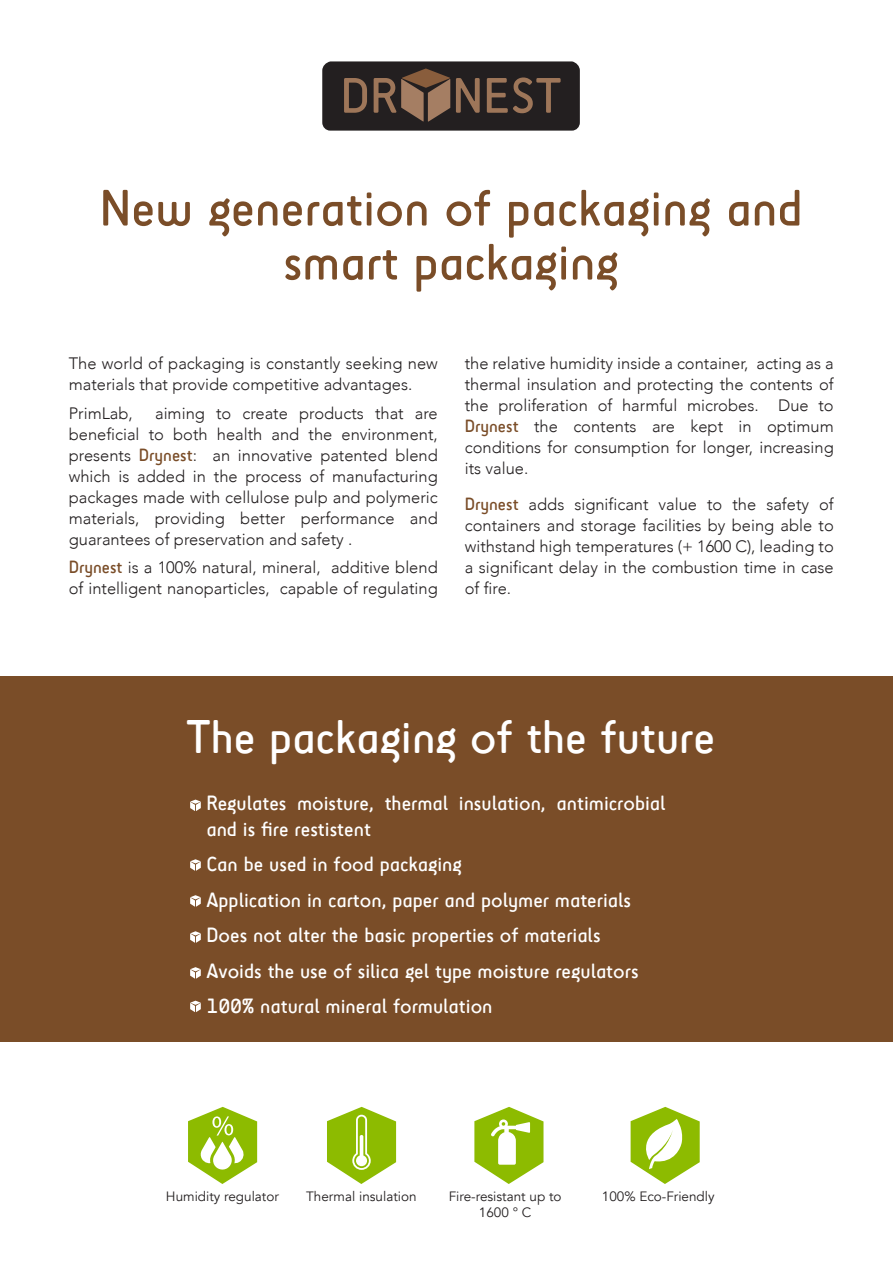
<style>
.page{position:relative;width:893px;height:1263px;background:#fff}
.page>*{position:absolute;margin:0;border:0;box-sizing:border-box;transform-origin:0 0}
.t1{font:52.5px/54px "Sci Fly Sans";color:#7a4d28;text-align:center}
.t2{font:48px "Sci Fly Sans";color:#fff}
.t3{font:21px/35.5px "Sci Fly Sans";color:#fff}
.t4{font:300 16.5px/21px "Avenir";color:#231f20;text-align:justify}
.t5{font:13.5px "Avenir";color:#231f20}
.s1{font-family:"Sci Fly Sans";font-weight:400;font-size:18px;color:#7a4d28}
</style>
<div class="page">
<div style="left:0;top:676px;width:893px;height:365px;background:#7a4d28"></div>
<svg style="left:322px;top:61px;width:258px;height:70px;background:#423630"></svg>
<svg style="left:631px;top:1107px;width:69px;height:77px"></svg>
<svg style="left:327px;top:1107px;width:69px;height:77px"></svg>
<svg style="left:474px;top:1107px;width:69px;height:77px"></svg>
<svg style="left:188px;top:1107px;width:69px;height:77px"></svg>
<svg style="left:190px;top:799px;width:11px;height:12px"></svg>
<svg style="left:190px;top:859px;width:11px;height:12px"></svg>
<svg style="left:190px;top:895px;width:11px;height:12px"></svg>
<svg style="left:190px;top:931px;width:11px;height:12px"></svg>
<svg style="left:190px;top:967px;width:11px;height:12px"></svg>
<svg style="left:190px;top:1001px;width:11px;height:11px"></svg>
<h1 class="t1" style="left:100px;top:181px;width:704px">New generation of packaging and smart packaging</h1>
<p class="t4" style="left:69px;top:353px;width:371px">The world of packaging is constantly seeking new materials that provide competitive advantages.</p>
<p class="t4" style="left:69px;top:403px;width:66px">PrimLab,</p>
<p class="t4" style="left:69px;top:403px;width:371px;text-indent:86px">aiming to create products that are beneficial to both health and the environment, presents <span class="s1">Drynest</span>: an innovative patented blend which is added in the process of manufacturing packages made with cellulose pulp and polymeric materials, providing better performance and guarantees of preservation and safety .</p>
<p class="t4" style="left:69px;top:557px;width:371px"><span class="s1">Drynest</span> is a 100% natural, mineral, additive blend of intelligent nanoparticles, capable of regulating</p>
<p class="t4" style="left:465px;top:353px;width:371px">the relative humidity inside a container, acting as a thermal insulation and protecting the contents of the proliferation of harmful microbes. Due to <span class="s1">Drynest</span> the contents are kept in optimum conditions for consumption for longer, increasing its value.</p>
<p class="t4" style="left:465px;top:493px;width:371px"><span class="s1">Drynest</span> adds significant value to the safety of containers and storage facilities by being able to withstand high temperatures (+ 1600 C), leading to a significant delay in the combustion time in case of fire.</p>
<h2 class="t2" style="left:186px;top:709px;width:531px">The packaging of the future</h2>
<p class="t3" style="left:206px;top:791px;width:461px;line-height:25.2px">Regulates moisture, thermal insulation, antimicrobial and is fire restistent</p>
<p class="t3" style="left:206px;top:846px;width:434px">Can be used in food packaging<br>Application in carton, paper and polymer materials Does not alter the basic properties of materials Avoids the use of silica gel type moisture regulators 100% natural mineral formulation</p>
<p class="t5" style="left:166px;top:1188px;width:114px">Humidity regulator</p>
<p class="t5" style="left:306px;top:1188px;width:112px">Thermal insulation</p>
<p class="t5" style="left:449px;top:1188px;width:114px">Fire-resistant up to</p>
<p class="t5" style="left:602px;top:1188px;width:114px">100% Eco-Friendly</p>
<p class="t5" style="left:479px;top:1204px;width:54px">1600 ° C</p>
</div>
